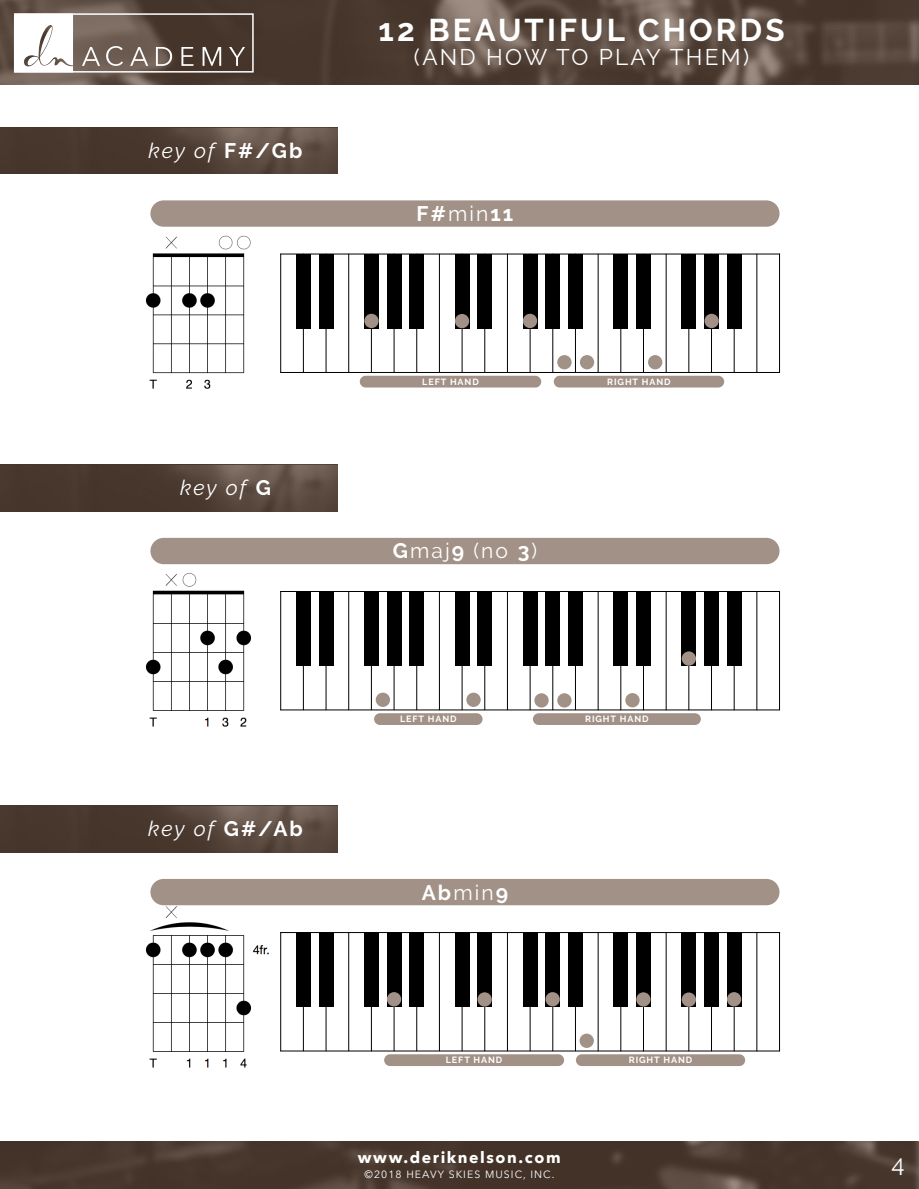
<style>
.page{position:relative;width:919px;height:1189px;background:#fff}
.page>*{position:absolute;margin:0;border:0;box-sizing:border-box;transform-origin:0 0}
.t1{font:700 31.2px "Raleway";letter-spacing:.1em;color:#fff}
.t2{font:24px "Raleway";color:#fff}
.t3{font:22.65px "Raleway";letter-spacing:.1em;color:#fff}
.t4{font:italic 21px "Raleway";letter-spacing:.09em;color:#fff}
.t5{font:700 21px "Raleway";color:#fff}
.t6{font:21px "Raleway";color:#fff}
.t7{font:700 15.75px "Avenir Next";letter-spacing:.1em;color:#fff}
.t8{font:10.5px "Avenir Next";letter-spacing:.1em;color:#fff}
.t9{font:700 9px "Raleway";letter-spacing:.1em;color:#fff}
.s1{font-weight:700;font-style:normal}
.s2{font-weight:400}
.s3{font-weight:700}
</style>
<div class="page">
<img style="left:146px;top:895px;width:133px;height:173px">
<img style="left:146px;top:537px;width:133px;height:190px">
<div style="left:117px;top:538px;width:97px;height:28px;background:#fff"></div>
<img style="left:146px;top:226px;width:105px;height:163px">
<svg style="left:0;top:127px;width:337px;height:46px;background:#524137"></svg>
<svg style="left:280px;top:253px;width:500px;height:120px"></svg>
<div style="left:296px;top:254px;width:14px;height:74px;background:#000"></div>
<div style="left:364px;top:254px;width:14px;height:74px;background:#000"></div>
<div style="left:387px;top:254px;width:14px;height:74px;background:#000"></div>
<div style="left:409px;top:254px;width:14px;height:74px;background:#000"></div>
<div style="left:319px;top:254px;width:14px;height:74px;background:#000"></div>
<div style="left:455px;top:254px;width:14px;height:74px;background:#000"></div>
<div style="left:523px;top:254px;width:14px;height:74px;background:#000"></div>
<div style="left:545px;top:254px;width:14px;height:74px;background:#000"></div>
<div style="left:568px;top:254px;width:14px;height:74px;background:#000"></div>
<div style="left:477px;top:254px;width:14px;height:74px;background:#000"></div>
<div style="left:613px;top:254px;width:14px;height:74px;background:#000"></div>
<div style="left:681px;top:254px;width:14px;height:74px;background:#000"></div>
<div style="left:704px;top:254px;width:14px;height:74px;background:#000"></div>
<div style="left:727px;top:254px;width:14px;height:74px;background:#000"></div>
<div style="left:636px;top:254px;width:14px;height:74px;background:#000"></div>
<div style="left:150px;top:200px;width:629px;height:27px;background:#a29187;border-radius:13px"></div>
<div style="left:360px;top:376px;width:181px;height:11px;background:#a29187;border-radius:6px"></div>
<div style="left:553px;top:376px;width:171px;height:11px;background:#a29187;border-radius:6px"></div>
<div style="left:523px;top:314px;width:14px;height:14px;background:#a29187;border-radius:50%"></div>
<div style="left:455px;top:314px;width:14px;height:14px;background:#a29187;border-radius:50%"></div>
<div style="left:364px;top:314px;width:14px;height:14px;background:#a29187;border-radius:50%"></div>
<div style="left:557px;top:355px;width:14px;height:14px;background:#a29187;border-radius:50%"></div>
<div style="left:704px;top:314px;width:14px;height:14px;background:#a29187;border-radius:50%"></div>
<div style="left:648px;top:355px;width:14px;height:14px;background:#a29187;border-radius:50%"></div>
<div style="left:579px;top:355px;width:15px;height:14px;background:#a29187;border-radius:50%"></div>
<svg style="left:0;top:1141px;width:918px;height:47px;background:#48372d"></svg>
<svg style="left:0;top:464px;width:337px;height:47px;background:#524137"></svg>
<svg style="left:280px;top:591px;width:500px;height:119px"></svg>
<div style="left:296px;top:591px;width:14px;height:74px;background:#000"></div>
<div style="left:364px;top:591px;width:14px;height:74px;background:#000"></div>
<div style="left:387px;top:591px;width:14px;height:74px;background:#000"></div>
<div style="left:409px;top:591px;width:14px;height:74px;background:#000"></div>
<div style="left:319px;top:591px;width:14px;height:74px;background:#000"></div>
<div style="left:455px;top:591px;width:14px;height:74px;background:#000"></div>
<div style="left:523px;top:591px;width:14px;height:74px;background:#000"></div>
<div style="left:545px;top:591px;width:14px;height:74px;background:#000"></div>
<div style="left:568px;top:591px;width:14px;height:74px;background:#000"></div>
<div style="left:477px;top:591px;width:14px;height:74px;background:#000"></div>
<div style="left:613px;top:591px;width:14px;height:74px;background:#000"></div>
<div style="left:681px;top:591px;width:14px;height:74px;background:#000"></div>
<div style="left:704px;top:591px;width:14px;height:74px;background:#000"></div>
<div style="left:727px;top:591px;width:14px;height:74px;background:#000"></div>
<div style="left:636px;top:591px;width:14px;height:74px;background:#000"></div>
<div style="left:150px;top:538px;width:629px;height:26px;background:#a29187;border-radius:13px"></div>
<div style="left:374px;top:713px;width:108px;height:12px;background:#a29187;border-radius:6px"></div>
<div style="left:533px;top:713px;width:167px;height:12px;background:#a29187;border-radius:6px"></div>
<div style="left:375px;top:692px;width:15px;height:15px;background:#a29187;border-radius:50%"></div>
<div style="left:466px;top:692px;width:14px;height:15px;background:#a29187;border-radius:50%"></div>
<div style="left:557px;top:693px;width:14px;height:14px;background:#a29187;border-radius:50%"></div>
<div style="left:625px;top:693px;width:14px;height:14px;background:#a29187;border-radius:50%"></div>
<div style="left:681px;top:651px;width:15px;height:14px;background:#a29187;border-radius:50%"></div>
<div style="left:534px;top:693px;width:14px;height:14px;background:#a29187;border-radius:50%"></div>
<svg style="left:0;top:805px;width:337px;height:47px;background:#524137"></svg>
<svg style="left:280px;top:932px;width:500px;height:119px"></svg>
<div style="left:296px;top:932px;width:14px;height:74px;background:#000"></div>
<div style="left:364px;top:932px;width:14px;height:74px;background:#000"></div>
<div style="left:387px;top:932px;width:14px;height:74px;background:#000"></div>
<div style="left:409px;top:932px;width:14px;height:74px;background:#000"></div>
<div style="left:319px;top:932px;width:14px;height:74px;background:#000"></div>
<div style="left:455px;top:932px;width:14px;height:74px;background:#000"></div>
<div style="left:523px;top:932px;width:14px;height:74px;background:#000"></div>
<div style="left:545px;top:932px;width:14px;height:74px;background:#000"></div>
<div style="left:568px;top:932px;width:14px;height:74px;background:#000"></div>
<div style="left:477px;top:932px;width:14px;height:74px;background:#000"></div>
<div style="left:613px;top:932px;width:14px;height:74px;background:#000"></div>
<div style="left:681px;top:932px;width:14px;height:74px;background:#000"></div>
<div style="left:704px;top:932px;width:14px;height:74px;background:#000"></div>
<div style="left:727px;top:932px;width:14px;height:74px;background:#000"></div>
<div style="left:636px;top:932px;width:14px;height:74px;background:#000"></div>
<div style="left:150px;top:878px;width:629px;height:27px;background:#a29187;border-radius:13px"></div>
<div style="left:384px;top:1054px;width:180px;height:11px;background:#a29187;border-radius:6px"></div>
<div style="left:576px;top:1054px;width:169px;height:11px;background:#a29187;border-radius:6px"></div>
<div style="left:579px;top:1033px;width:14px;height:14px;background:#a29187;border-radius:50%"></div>
<div style="left:681px;top:992px;width:15px;height:14px;background:#a29187;border-radius:50%"></div>
<div style="left:726px;top:992px;width:15px;height:14px;background:#a29187;border-radius:50%"></div>
<div style="left:636px;top:992px;width:14px;height:14px;background:#a29187;border-radius:50%"></div>
<div style="left:545px;top:992px;width:14px;height:14px;background:#a29187;border-radius:50%"></div>
<div style="left:477px;top:992px;width:14px;height:14px;background:#a29187;border-radius:50%"></div>
<div style="left:387px;top:992px;width:14px;height:14px;background:#a29187;border-radius:50%"></div>
<svg style="left:0;top:0;width:918px;height:85px;background:#59483e"></svg>
<svg style="left:17px;top:16px;width:56px;height:54px"></svg>
<svg style="left:82px;top:47px;width:18px;height:19px"></svg>
<svg style="left:106px;top:46px;width:17px;height:20px"></svg>
<svg style="left:130px;top:47px;width:18px;height:19px"></svg>
<svg style="left:156px;top:47px;width:16px;height:19px"></svg>
<svg style="left:181px;top:47px;width:12px;height:19px"></svg>
<svg style="left:202px;top:47px;width:19px;height:19px"></svg>
<svg style="left:229px;top:47px;width:16px;height:19px"></svg>
<div style="left:14px;top:13px;width:240px;height:60px;border:2px solid #fff"></div>
<h3 class="t4" style="left:148px;top:138px;width:155px">key of <span class="s1">F#/Gb</span></h3>
<h1 class="t1" style="left:378px;top:12px;width:407px">12 BEAUTIFUL CHORDS</h1>
<h3 class="t3" style="left:414px;top:43px;width:336px">(AND HOW TO PLAY THEM)</h3>
<h3 class="t5" style="left:416px;top:201px;width:98px">F#<span class="s2">min</span>11</h3>
<h3 class="t4" style="left:180px;top:475px;width:92px">key of <span class="s1">G</span></h3>
<h3 class="t4" style="left:148px;top:816px;width:156px">key of <span class="s1">G#/Ab</span></h3>
<p class="t9" style="left:422px;top:376px;width:58px">LEFT HAND</p>
<p class="t9" style="left:607px;top:376px;width:65px">RIGHT HAND</p>
<h3 class="t6" style="left:393px;top:538px;width:146px"><span class="s3">G</span>maj<span class="s3">9</span> (no <span class="s3">3</span>)</h3>
<p class="t9" style="left:400px;top:713px;width:58px">LEFT HAND</p>
<p class="t9" style="left:585px;top:714px;width:65px">RIGHT HAND</p>
<h3 class="t5" style="left:421px;top:879px;width:88px">Ab<span class="s2">min</span>9</h3>
<p class="t9" style="left:446px;top:1054px;width:58px">LEFT HAND</p>
<p class="t9" style="left:628px;top:1054px;width:65px">RIGHT HAND</p>
<h3 class="t7" style="left:358px;top:1147px;width:204px">www.deriknelson.com</h3>
<p class="t8" style="left:364px;top:1167px;width:191px">©2018 HEAVY SKIES MUSIC, INC.</p>
<h2 class="t2" style="left:891px;top:1149px;width:15px">4</h2>
</div>
